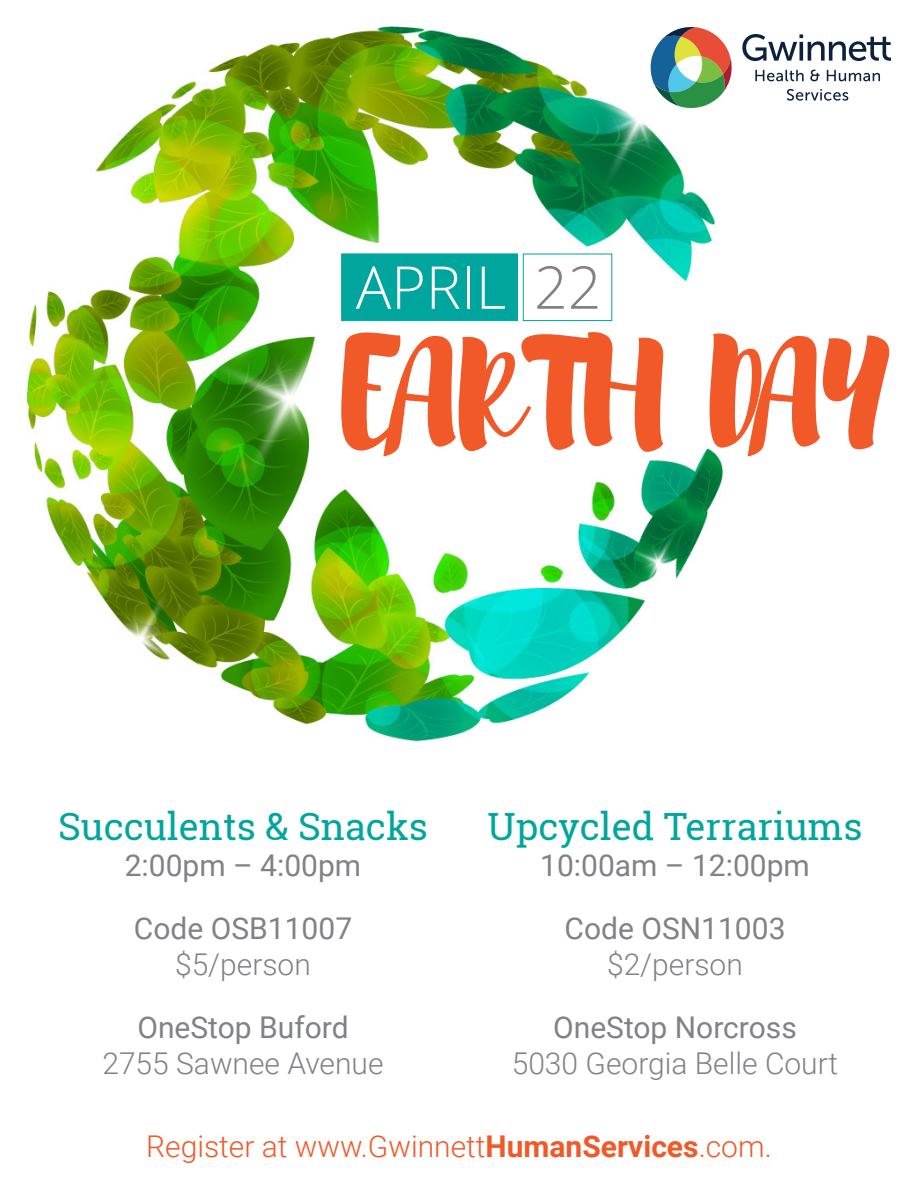
<style>
.page{position:relative;width:918px;height:1188px;background:#fff}
.page>*{position:absolute;margin:0;border:0;box-sizing:border-box;transform-origin:0 0}
.t1{font:37.5px "Roboto Slab";color:#00a69e}
.t2{font:30px/63px "Roboto";color:#808285;text-align:center}
.t3{font:300 30px "Roboto";color:#808285}
.t4{font:300 30px "Roboto";color:#f25929}
.s1{font-weight:700}
</style>
<div class="page">
<img style="left:26px;top:26px;width:830px;height:716px">
<svg style="left:742px;top:34px;width:149px;height:27px"></svg>
<svg style="left:650px;top:27px;width:82px;height:81px"></svg>
<svg style="left:755px;top:70px;width:49px;height:11px"></svg>
<svg style="left:810px;top:70px;width:10px;height:11px"></svg>
<svg style="left:827px;top:70px;width:53px;height:11px"></svg>
<svg style="left:787px;top:89px;width:61px;height:12px"></svg>
<div style="left:341px;top:254px;width:177px;height:67px;background:#00a69e;border:1px solid #00a69e"></div>
<svg style="left:356px;top:266px;width:35px;height:43px"></svg>
<svg style="left:397px;top:267px;width:26px;height:42px"></svg>
<svg style="left:432px;top:267px;width:28px;height:42px"></svg>
<hr style="left:467px;top:267px;width:3px;height:42px;background:#fff">
<svg style="left:482px;top:267px;width:23px;height:42px"></svg>
<svg style="left:537px;top:266px;width:27px;height:43px"></svg>
<svg style="left:571px;top:266px;width:26px;height:43px"></svg>
<svg style="left:341px;top:332px;width:322px;height:124px"></svg>
<svg style="left:710px;top:333px;width:179px;height:123px"></svg>
<p class="t1" style="left:58px;top:800px;width:371px">Succulents &amp; Snacks</p>
<p class="t2" style="left:125px;top:832px;width:238px">2:00pm – 4:00pm<br>Code OSB11007</p>
<p class="t3" style="left:175px;top:943px;width:137px">$5/person</p>
<p class="t2" style="left:137px;top:994px;width:213px">OneStop Buford</p>
<p class="t3" style="left:102px;top:1042px;width:283px">2755 Sawnee Avenue</p>
<p class="t1" style="left:488px;top:800px;width:376px">Upcycled Terrariums</p>
<p class="t2" style="left:540px;top:832px;width:271px">10:00am – 12:00pm<br>Code OSN11003</p>
<p class="t3" style="left:607px;top:943px;width:137px">$2/person</p>
<p class="t2" style="left:553px;top:994px;width:245px">OneStop Norcross</p>
<p class="t3" style="left:512px;top:1042px;width:328px">5030 Georgia Belle Court</p>
<p class="t4" style="left:146px;top:1125px;width:627px">Register at www.Gwinnett<span class="s1">HumanServices</span>.com.</p>
</div>
